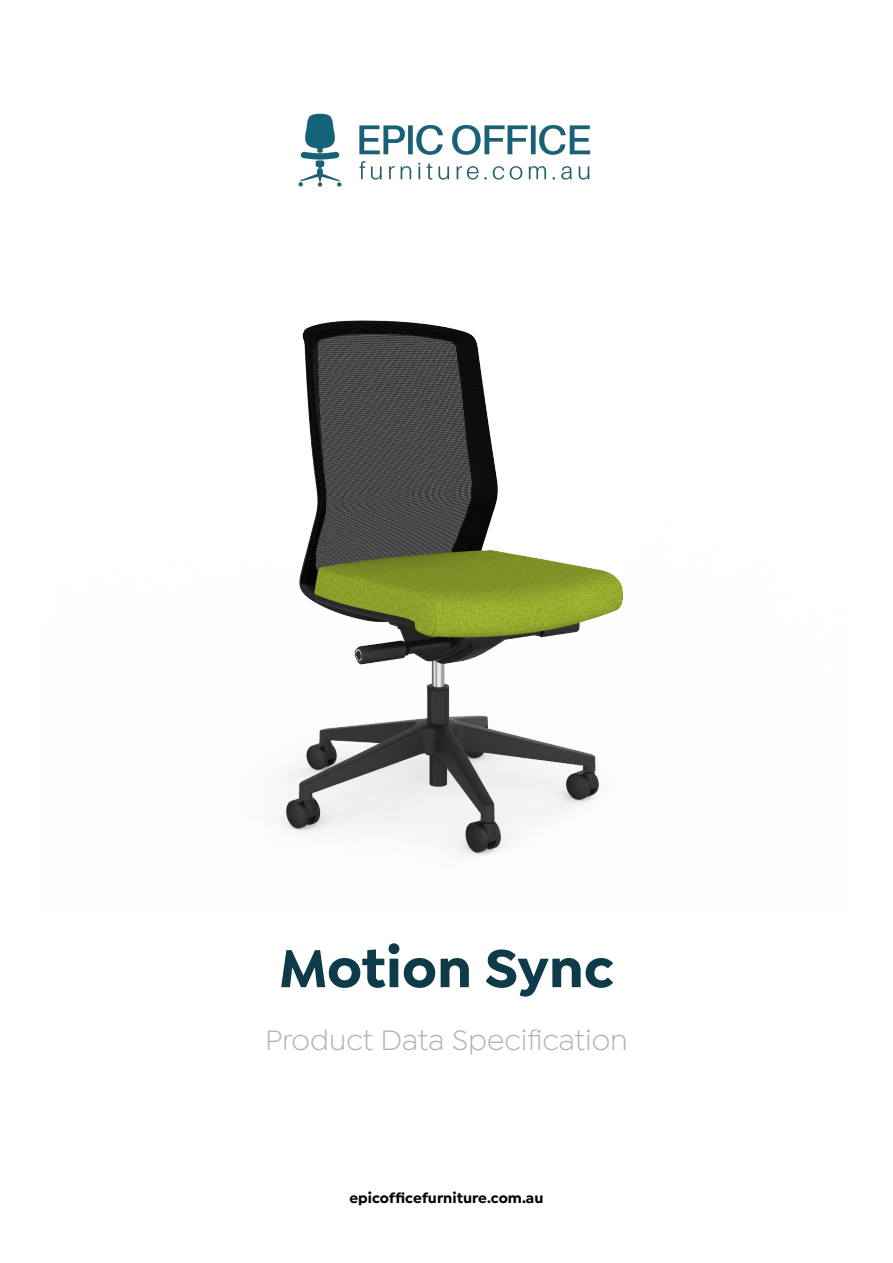
<style>
.page{position:relative;width:893px;height:1263px;background:#fff}
.page>*{position:absolute;margin:0;border:0;box-sizing:border-box;transform-origin:0 0}
.t1{font:700 57px "Isidora Sans";color:#0e3b49}
.t2{font:30px "Isidora Sans";color:#b2b4b2}
.t3{font:700 15px "Isidora Sans";color:#040503}
</style>
<div class="page">
<img style="left:278px;top:320px;width:345px;height:536px">
<img style="left:298px;top:113px;width:293px;height:74px">
<h1 class="t1" style="left:279px;top:933px;width:336px">Motion Sync</h1>
<h2 class="t2" style="left:265px;top:1023px;width:364px">Product Data Specification</h2>
<p class="t3" style="left:349px;top:1189px;width:195px">epicofficefurniture.com.au</p>
</div>
